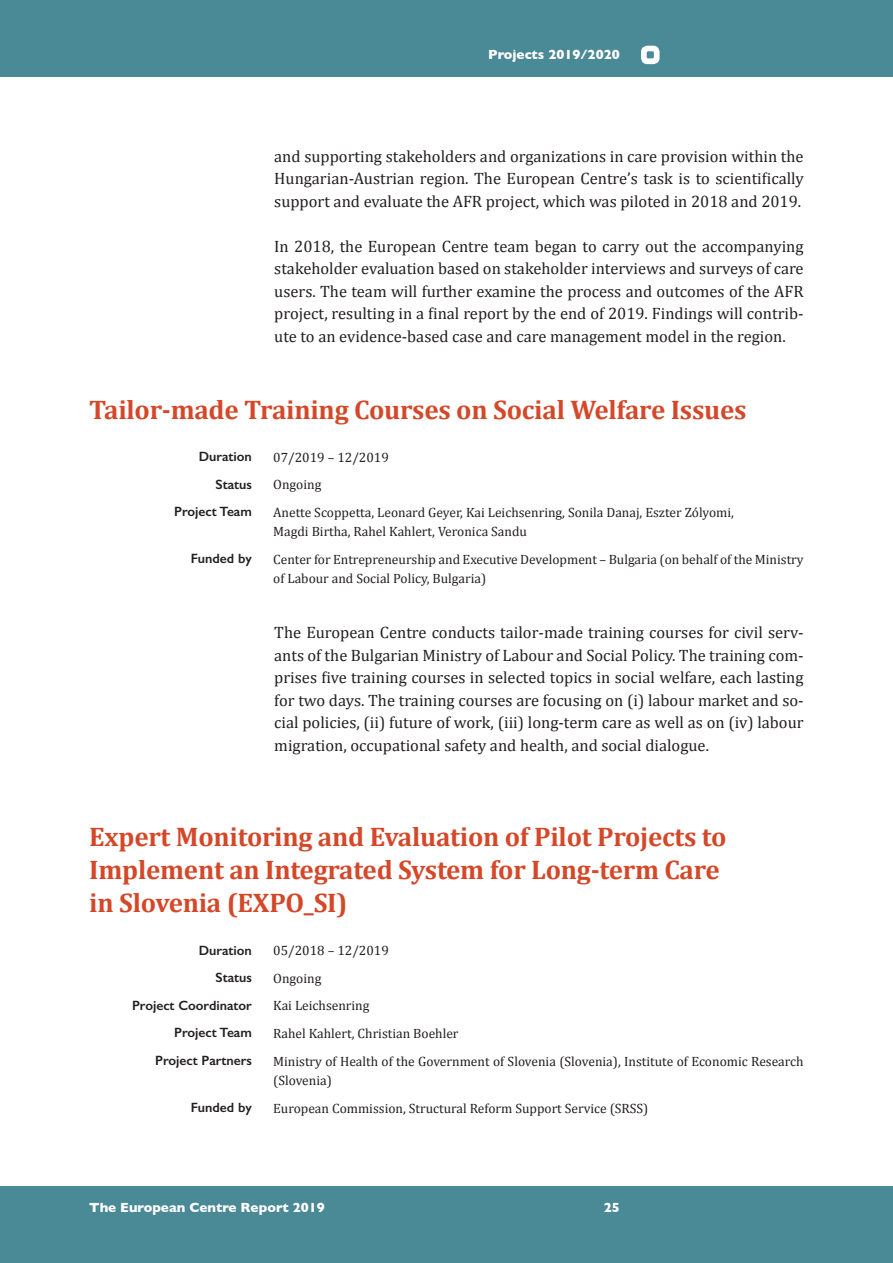
<style>
.page{position:relative;width:893px;height:1263px;background:#fff}
.page>*{position:absolute;margin:0;border:0;box-sizing:border-box;transform-origin:0 0}
.t1{font:700 27px/33px "Cambria";letter-spacing:-.01em;color:#d44829}
.t2{font:16.5px/22.5px "Cambria";color:#231f20;text-align:justify}
.t3{font:13.5px/19.5px "Cambria";color:#231f20}
.t4{font:600 13.5px "Gill Sans";color:#231f20}
.t5{font:700 13.5px "Gill Sans";color:#fff}
</style>
<div class="page">
<div style="left:0;top:1186px;width:893px;height:77px;background:#4a8996"></div>
<div style="left:0;top:0;width:893px;height:77px;background:#4a8996"></div>
<div style="left:641px;top:46px;width:18px;height:18px;background:#fff;border-radius:6px"></div>
<div style="left:647px;top:51px;width:7px;height:7px;background:#4a8996;border-radius:2px"></div>
<p class="t5" style="left:488px;top:44px;width:133px">Projects 2019/2020</p>
<p class="t2" style="left:274px;top:145px;width:531px">and supporting stakeholders and organizations in care provision within the Hungarian-Austrian region. The European Centre’s task is to scientifically support and evaluate the AFR project, which was piloted in 2018 and 2019.</p>
<p class="t2" style="left:274px;top:235px;width:531px">In 2018, the European Centre team began to carry out the accompanying stakeholder evaluation based on stakeholder interviews and surveys of care users. The team will further examine the process and outcomes of the AFR project, resulting in a final report by the end of 2019. Findings will contrib&shy;ute to an evidence-based case and care management model in the region.</p>
<h1 class="t1" style="left:89px;top:392px;width:659px">Tailor-made Training Courses on Social Welfare Issues</h1>
<p class="t4" style="left:199px;top:448px;width:55px">Duration</p>
<p class="t3" style="left:273px;top:447px;width:117px">07/2019 – 12/2019</p>
<p class="t4" style="left:215px;top:476px;width:38px">Status</p>
<p class="t3" style="left:273px;top:475px;width:50px">Ongoing</p>
<p class="t4" style="left:174px;top:503px;width:79px">Project Team</p>
<p class="t3" style="left:273px;top:502px;width:462px">Anette Scoppetta, Leonard Geyer, Kai Leichsenring, Sonila Danaj, Eszter Zólyomi,<br>Magdi Birtha, Rahel Kahlert, Veronica Sandu</p>
<p class="t4" style="left:191px;top:550px;width:63px">Funded by</p>
<p class="t3" style="left:273px;top:549px;width:532px">Center for Entrepreneurship and Executive Development – Bulgaria (on behalf of the Ministry of Labour and Social Policy, Bulgaria)</p>
<p class="t2" style="left:274px;top:621px;width:531px">The European Centre conducts tailor-made training courses for civil serv&shy;ants of the Bulgarian Ministry of Labour and Social Policy. The training com&shy;prises five training courses in selected topics in social welfare, each lasting for two days. The training courses are focusing on (i) labour market and so&shy;cial policies, (ii) future of work, (iii) long-term care as well as on (iv) labour migration, occupational safety and health, and social dialogue.</p>
<h1 class="t1" style="left:89px;top:820px;width:639px">Expert Monitoring and Evaluation of Pilot Projects to<br>Implement an Integrated System for Long-term Care in Slovenia (EXPO_SI)</h1>
<p class="t4" style="left:199px;top:942px;width:55px">Duration</p>
<p class="t3" style="left:273px;top:941px;width:117px">05/2018 – 12/2019</p>
<p class="t4" style="left:215px;top:969px;width:38px">Status</p>
<p class="t3" style="left:273px;top:968px;width:50px">Ongoing</p>
<p class="t4" style="left:132px;top:997px;width:121px">Project Coordinator</p>
<p class="t3" style="left:273px;top:996px;width:98px">Kai Leichsenring</p>
<p class="t4" style="left:174px;top:1024px;width:79px">Project Team</p>
<p class="t3" style="left:273px;top:1023px;width:187px">Rahel Kahlert, Christian Boehler</p>
<p class="t4" style="left:155px;top:1052px;width:98px">Project Partners</p>
<p class="t3" style="left:273px;top:1051px;width:532px">Ministry of Health of the Government of Slovenia (Slovenia), Institute of Economic Research (Slovenia)</p>
<p class="t4" style="left:191px;top:1099px;width:63px">Funded by</p>
<p class="t3" style="left:273px;top:1098px;width:377px">European Commission, Structural Reform Support Service (SRSS)</p>
<p class="t5" style="left:89px;top:1196px;width:237px">The European Centre Report 2019</p>
<p class="t5" style="left:604px;top:1196px;width:18px">25</p>
</div>
